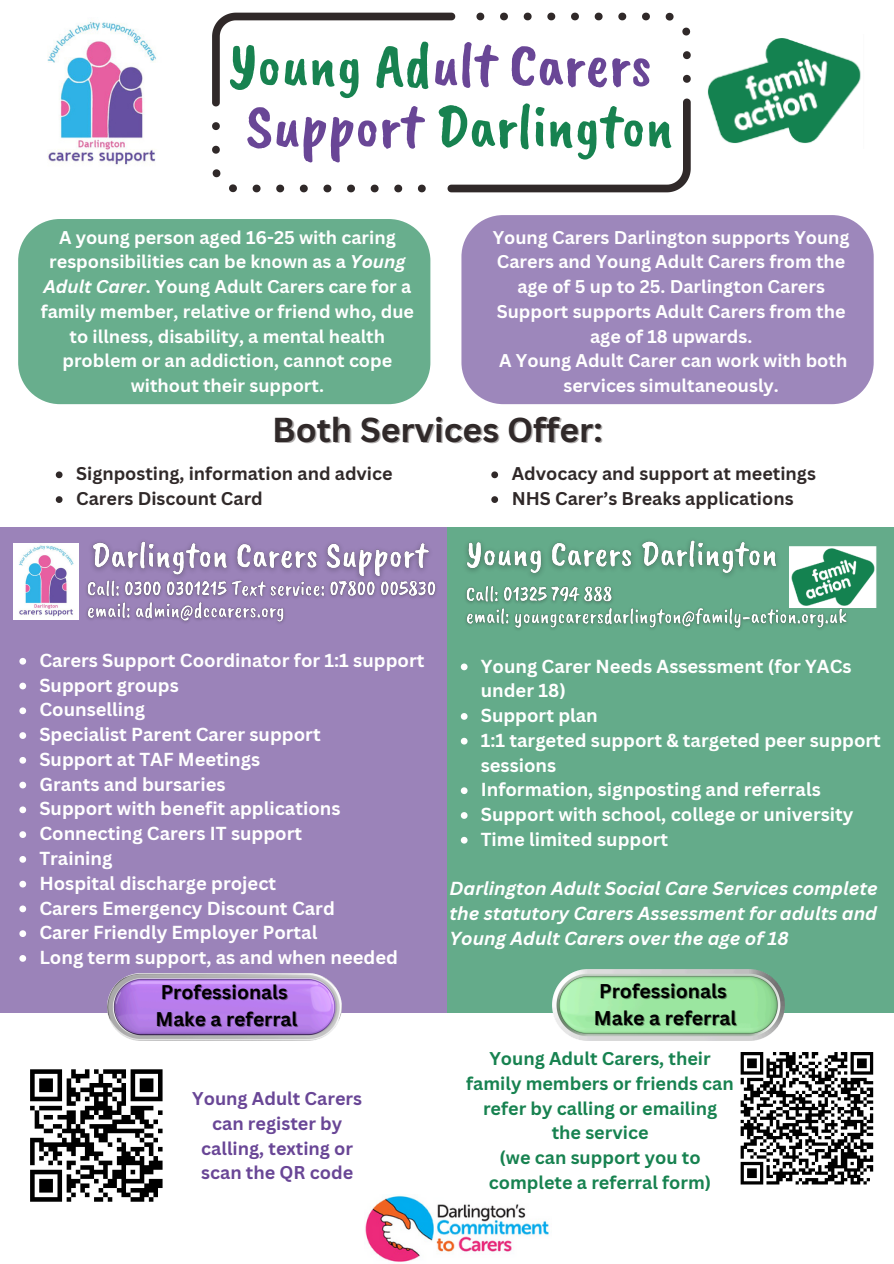
<style>
.page{position:relative;width:894px;height:1264px;background:#fff}
.page>*{position:absolute;margin:0;border:0;box-sizing:border-box;transform-origin:0 0}
.t1{font:62.55px "Caveat Brush";color:#178250}
.t2{font:62.55px "Caveat Brush";color:#694696}
.t3{font:700 33.6px "Canva Sans";color:#302929}
.t4{font:700 19.35px "Canva Sans";color:#000}
.t5{font:700 18.3px/24.8px "Canva Sans";color:#fff}
.t6{font:italic 700 18.3px/24.8px "Canva Sans";color:#fff;text-align:justify}
.t7{font:700 18px/24.8px "Canva Sans";color:#fff;text-align:center}
.t8{font:700 18px/24.8px "Canva Sans";color:#178250;text-align:center}
.t9{font:700 18px "Canva Sans";color:#302929}
.t10{font:700 18px/24.8px "Canva Sans";color:#694696;text-align:center}
.s1{color:#178250}
.s2{color:#694696}
.s3{font-style:italic}
</style>
<div class="page">
<div style="left:0;top:527px;width:446px;height:485px;background:#9b83b9"></div>
<div style="left:446px;top:527px;width:447px;height:485px;background:#64ab8a"></div>
<img style="left:707px;top:38px;width:154px;height:106px">
<img style="left:365px;top:1195px;width:184px;height:67px">
<img style="left:47px;top:21px;width:110px;height:144px">
<svg style="left:212px;top:13px;width:478px;height:179px"></svg>
<div style="left:18px;top:219px;width:412px;height:185px;background:#68ae8d"></div>
<div style="left:461px;top:215px;width:412px;height:189px;background:#9d87bb"></div>
<img style="left:789px;top:546px;width:88px;height:61px">
<img style="left:13px;top:543px;width:65px;height:76px">
<img style="left:107px;top:973px;width:234px;height:67px">
<img style="left:552px;top:969px;width:232px;height:71px">
<svg style="left:491px;top:471px;width:7px;height:7px"></svg>
<svg style="left:491px;top:496px;width:7px;height:7px"></svg>
<svg style="left:56px;top:471px;width:6px;height:7px"></svg>
<svg style="left:56px;top:496px;width:6px;height:7px"></svg>
<img style="left:91px;top:541px;width:339px;height:34px">
<img style="left:466px;top:540px;width:312px;height:36px">
<svg style="left:19px;top:658px;width:7px;height:6px"></svg>
<svg style="left:19px;top:682px;width:7px;height:7px"></svg>
<svg style="left:19px;top:707px;width:7px;height:7px"></svg>
<svg style="left:19px;top:732px;width:7px;height:7px"></svg>
<svg style="left:19px;top:757px;width:7px;height:6px"></svg>
<svg style="left:19px;top:781px;width:7px;height:7px"></svg>
<svg style="left:19px;top:806px;width:7px;height:7px"></svg>
<svg style="left:19px;top:831px;width:7px;height:7px"></svg>
<svg style="left:19px;top:856px;width:7px;height:6px"></svg>
<svg style="left:19px;top:880px;width:7px;height:7px"></svg>
<svg style="left:19px;top:905px;width:7px;height:7px"></svg>
<svg style="left:19px;top:930px;width:7px;height:7px"></svg>
<svg style="left:19px;top:955px;width:7px;height:6px"></svg>
<svg style="left:460px;top:663px;width:7px;height:7px"></svg>
<svg style="left:460px;top:713px;width:7px;height:6px"></svg>
<svg style="left:460px;top:737px;width:7px;height:7px"></svg>
<svg style="left:460px;top:787px;width:7px;height:7px"></svg>
<svg style="left:460px;top:812px;width:7px;height:6px"></svg>
<svg style="left:460px;top:836px;width:7px;height:7px"></svg>
<svg style="left:740px;top:1052px;width:134px;height:133px"></svg>
<svg style="left:30px;top:1069px;width:133px;height:133px"></svg>
<img style="left:86px;top:575px;width:351px;height:48px">
<img style="left:465px;top:581px;width:388px;height:49px">
<h2 class="t2" style="left:228px;top:25px;width:424px"><span class="s1">Young Ad</span>ult Carers</h2>
<p class="t1" style="left:246px;top:86px;width:429px"><span class="s2">Support</span> Darlington</p>
<p class="t7" style="left:41px;top:224px;width:375px">A young person aged 16-25 with caring responsibilities can be known as a <span class="s3">Young Adult Carer</span>. Young Adult Carers care for a family member, relative or friend who, due to illness, disability, a mental health problem or an addiction, cannot cope without their support.</p>
<p class="t7" style="left:492px;top:224px;width:358px">Young Carers Darlington supports Young Carers and Young Adult Carers from the age of 5 up to 25. Darlington Carers Support supports Adult Carers from the age of 18 upwards.<br>A Young Adult Carer can work with both services simultaneously.</p>
<p class="t3" style="left:272px;top:405px;width:332px">Both Services Offer:</p>
<p class="t9" style="left:511px;top:461px;width:305px">Advocacy and support at meetings</p>
<p class="t9" style="left:511px;top:486px;width:283px">NHS Carer’s Breaks applications</p>
<p class="t9" style="left:76px;top:461px;width:318px">Signposting, information and advice</p>
<p class="t9" style="left:76px;top:486px;width:188px">Carers Discount Card</p>
<p class="t5" style="left:39px;top:647px;width:386px">Carers Support Coordinator for 1:1 support</p>
<p class="t5" style="left:39px;top:672px;width:141px">Support groups</p>
<p class="t5" style="left:39px;top:697px;width:107px">Counselling</p>
<p class="t5" style="left:39px;top:721px;width:283px">Specialist Parent Carer support</p>
<h6 class="t5" style="left:39px;top:746px;width:222px">Support at TAF Meetings</h6>
<p class="t5" style="left:39px;top:771px;width:188px">Grants and bursaries</p>
<p class="t5" style="left:39px;top:796px;width:302px">Support with benefit applications</p>
<p class="t5" style="left:39px;top:820px;width:264px">Connecting Carers IT support</p>
<p class="t5" style="left:39px;top:845px;width:75px">Training</p>
<p class="t5" style="left:39px;top:870px;width:238px">Hospital discharge project</p>
<p class="t5" style="left:39px;top:895px;width:297px">Carers Emergency Discount Card</p>
<p class="t5" style="left:39px;top:919px;width:279px">Carer Friendly Employer Portal</p>
<p class="t5" style="left:39px;top:944px;width:360px">Long term support, as and when needed</p>
<h4 class="t4" style="left:161px;top:978px;width:128px">Professionals</h4>
<p class="t4" style="left:155px;top:1005px;width:143px">Make a referral</p>
<h6 class="t10" style="left:192px;top:1085px;width:171px">Young Adult Carers can register by calling, texting or scan the QR code</h6>
<p class="t5" style="left:480px;top:653px;width:372px">Young Carer Needs Assessment (for YACs under 18)</p>
<p class="t5" style="left:480px;top:702px;width:118px">Support plan</p>
<p class="t5" style="left:480px;top:727px;width:401px">1:1 targeted support &amp; targeted peer support sessions</p>
<p class="t5" style="left:480px;top:776px;width:341px">Information, signposting and referrals</p>
<p class="t5" style="left:480px;top:801px;width:374px">Support with school, college or university</p>
<p class="t5" style="left:480px;top:826px;width:189px">Time limited support</p>
<p class="t6" style="left:449px;top:875px;width:430px">Darlington Adult Social Care Services complete the statutory Carers Assessment for adults and Young Adult Carers over the age of 18</p>
<p class="t4" style="left:599px;top:977px;width:129px">Professionals</p>
<p class="t4" style="left:593px;top:1004px;width:144px">Make a referral</p>
<p class="t8" style="left:466px;top:1045px;width:269px">Young Adult Carers, their family members or friends can refer by calling or emailing the service</p>
<p class="t8" style="left:488px;top:1144px;width:224px">(we can support you to complete a referral form)</p>
</div>
